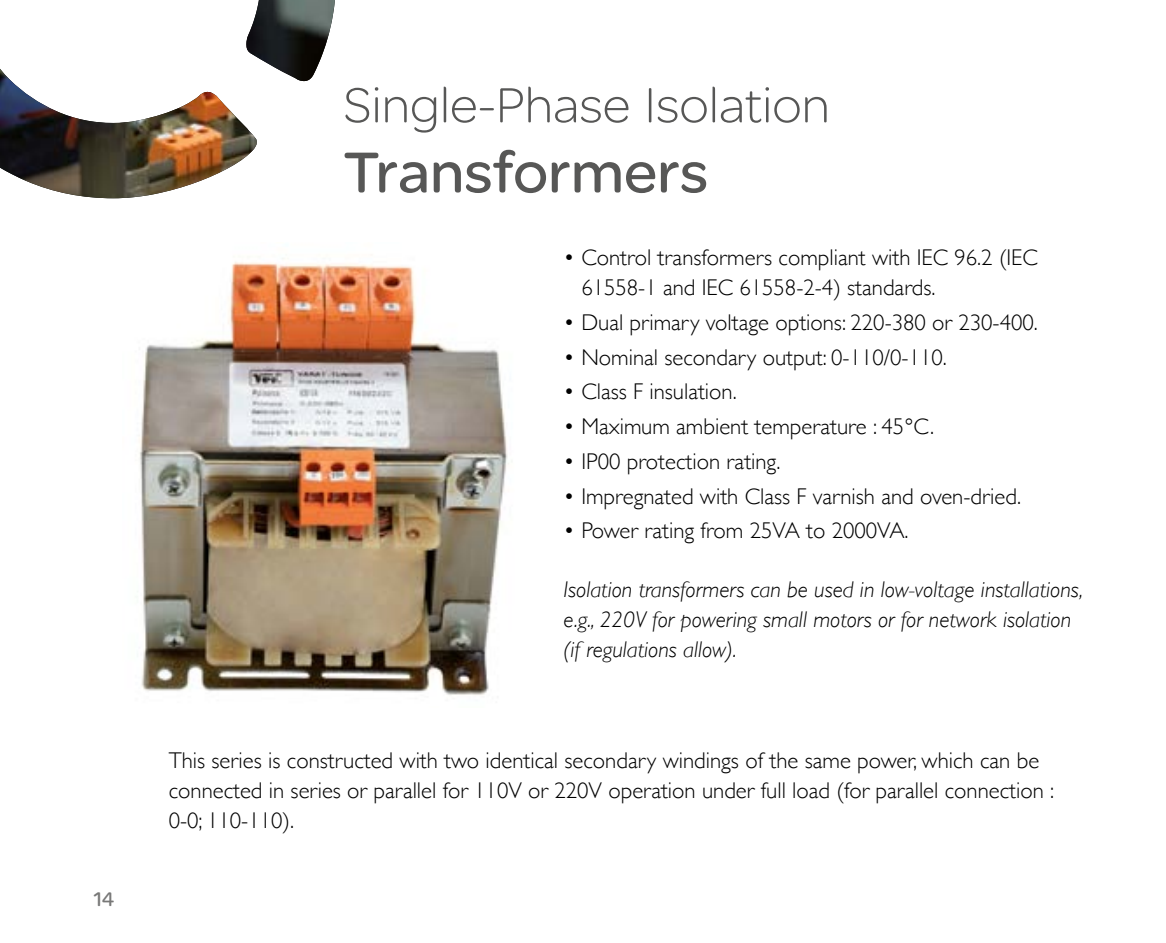
<style>
.page{position:relative;width:1166px;height:943px;background:#fff}
.page>*{position:absolute;margin:0;border:0;box-sizing:border-box;transform-origin:0 0}
.t1{font:61.25px "SE Optimist";color:#575756}
.t2{font:300 52.5px "SE Optimist";color:#575756}
.t3{font:300 22.75px/29.8px "Gill Sans";color:#000}
.t4{font:italic 300 22.75px/29.8px "Gill Sans";color:#000}
.t5{font:21px "SE Optimist";color:#575756}
</style>
<div class="page">
<img style="left:0;top:0;width:335px;height:198px">
<img style="left:139px;top:258px;width:370px;height:438px">
<p class="t5" style="left:94px;top:884px;width:22px">14</p>
<h2 class="t2" style="left:343px;top:70px;width:488px">Single-Phase Isolation</h2>
<h1 class="t1" style="left:343px;top:129px;width:366px">Transformers</h1>
<p class="t3" style="left:581px;top:242px;width:458px;text-indent:-18px">• Control transformers compliant with IEC 96.2 (IEC<br>61558-1 and IEC 61558-2-4) standards.</p>
<p class="t3" style="left:564px;top:306px;width:476px">• Dual primary voltage options: 220-380 or 230-400.</p>
<p class="t3" style="left:564px;top:341px;width:385px">• Nominal secondary output: 0-110/0-110.</p>
<p class="t3" style="left:564px;top:376px;width:175px">• Class F insulation.</p>
<p class="t3" style="left:564px;top:410px;width:372px">• Maximum ambient temperature : 45°C.</p>
<p class="t3" style="left:564px;top:445px;width:218px">• IP00 protection rating.</p>
<p class="t3" style="left:564px;top:480px;width:459px">• Impregnated with Class F varnish and oven-dried.</p>
<p class="t3" style="left:564px;top:515px;width:346px">• Power rating from 25VA to 2000VA.</p>
<p class="t4" style="left:564px;top:575px;width:521px">Isolation transformers can be used in low-voltage installations, e.g., 220V for powering small motors or for network isolation (if regulations allow).</p>
<p class="t3" style="left:169px;top:744px;width:887px">This series is constructed with two identical secondary windings of the same power, which can be connected in series or parallel for 110V or 220V operation under full load (for parallel connection :<br>0-0; 110-110).</p>
</div>
